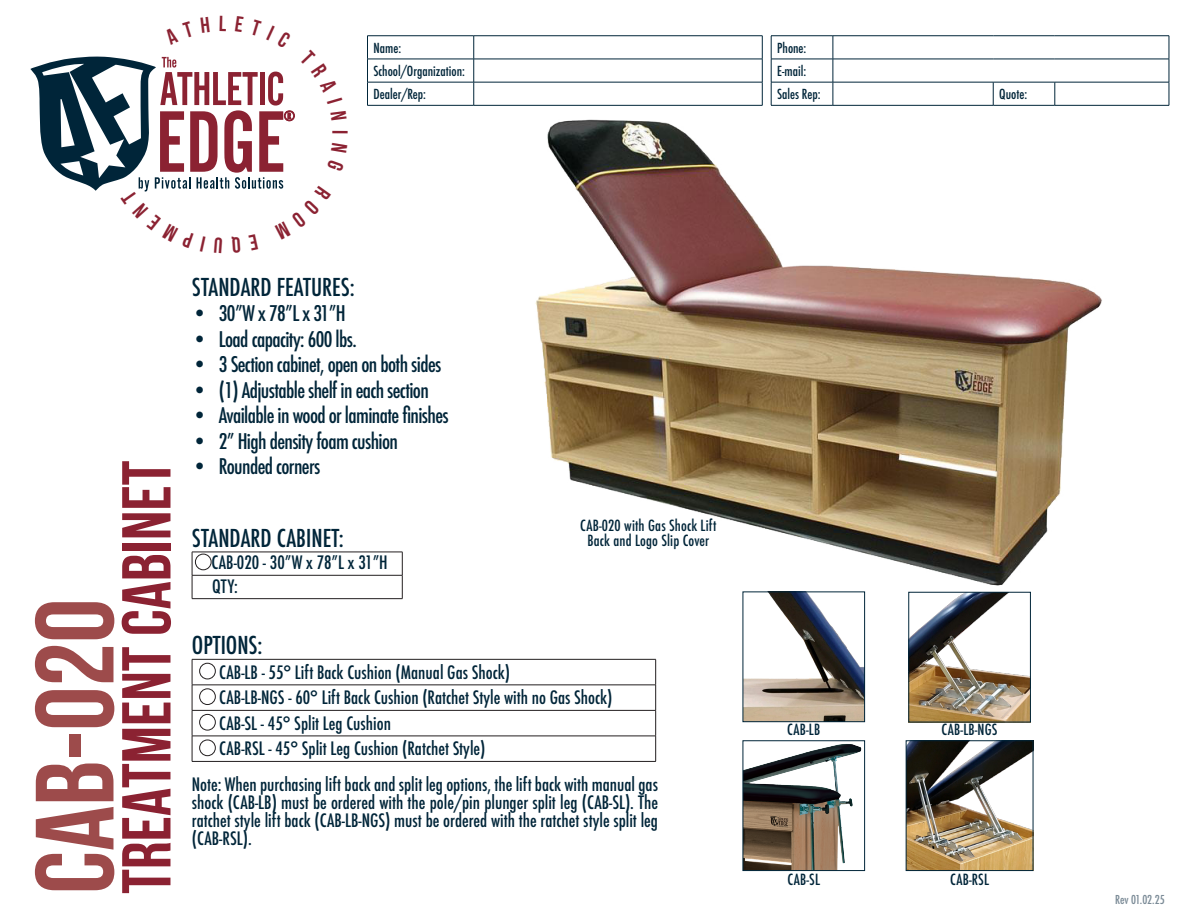
<style>
.page{position:relative;width:1188px;height:918px;background:#fff}
.page>*{position:absolute;margin:0;border:0;box-sizing:border-box;transform-origin:0 0}
.t1{font:700 111px "Bebas Neue";color:#9d4b4b}
.t2{font:700 69px "Bebas Neue";color:#8b2232}
.t3{font:500 condensed 24px "Futura";color:#002539}
.t4{font:700 21.75px "Bebas Neue";color:#8b2232}
.t5{font:500 condensed 21px "Futura";letter-spacing:-.03em;color:#002539}
.t6{font:500 condensed 18px/18px "Futura";color:#002539;text-align:justify}
.t7{font:500 condensed 15px/15px "Futura";letter-spacing:.01em;color:#002539;text-align:center}
.t8{font:500 condensed 13.5px "Futura";color:#002539}
.t9{font:500 condensed 12.9px "Futura";color:#8b2232}
.t10{font:500 condensed 12px "Futura";letter-spacing:-.005em;color:#7a8a96}
</style>
<div class="page">
<hr style="left:367px;top:35px;width:107px;height:1px;background:#002539">
<hr style="left:367px;top:59px;width:107px;height:1px;background:#002539">
<hr style="left:367px;top:82px;width:107px;height:1px;background:#002539">
<svg style="left:367px;top:36px;width:1px;height:69px"></svg>
<hr style="left:367px;top:105px;width:107px;height:1px;background:#002539">
<hr style="left:474px;top:35px;width:288px;height:1px;background:#002539">
<hr style="left:474px;top:59px;width:288px;height:1px;background:#002539">
<hr style="left:474px;top:82px;width:288px;height:1px;background:#002539">
<svg style="left:473px;top:36px;width:1px;height:69px"></svg>
<svg style="left:762px;top:36px;width:1px;height:69px"></svg>
<hr style="left:474px;top:105px;width:288px;height:1px;background:#002539">
<hr style="left:833px;top:35px;width:160px;height:1px;background:#002539">
<hr style="left:993px;top:35px;width:62px;height:1px;background:#002539">
<hr style="left:1055px;top:35px;width:114px;height:1px;background:#002539">
<hr style="left:833px;top:59px;width:160px;height:1px;background:#002539">
<hr style="left:993px;top:59px;width:62px;height:1px;background:#002539">
<hr style="left:1055px;top:59px;width:114px;height:1px;background:#002539">
<hr style="left:833px;top:82px;width:160px;height:1px;background:#002539">
<hr style="left:993px;top:82px;width:62px;height:1px;background:#002539">
<svg style="left:993px;top:82px;width:1px;height:23px"></svg>
<hr style="left:1055px;top:82px;width:114px;height:1px;background:#002539">
<svg style="left:1055px;top:82px;width:1px;height:23px"></svg>
<svg style="left:1169px;top:36px;width:1px;height:69px"></svg>
<hr style="left:833px;top:105px;width:160px;height:1px;background:#002539">
<hr style="left:993px;top:105px;width:62px;height:1px;background:#002539">
<hr style="left:1055px;top:105px;width:114px;height:1px;background:#002539">
<hr style="left:771px;top:35px;width:62px;height:1px;background:#002539">
<hr style="left:771px;top:59px;width:62px;height:1px;background:#002539">
<hr style="left:771px;top:82px;width:62px;height:1px;background:#002539">
<svg style="left:771px;top:36px;width:1px;height:69px"></svg>
<svg style="left:833px;top:36px;width:1px;height:69px"></svg>
<hr style="left:771px;top:105px;width:62px;height:1px;background:#002539">
<hr style="left:192px;top:659px;width:464px;height:1px;background:#231f20">
<hr style="left:192px;top:685px;width:464px;height:1px;background:#231f20">
<hr style="left:192px;top:710px;width:464px;height:1px;background:#231f20">
<hr style="left:192px;top:736px;width:464px;height:1px;background:#231f20">
<svg style="left:192px;top:660px;width:1px;height:101px"></svg>
<svg style="left:655px;top:660px;width:1px;height:101px"></svg>
<hr style="left:192px;top:761px;width:464px;height:1px;background:#231f20">
<img style="left:535px;top:119px;width:567px;height:467px">
<hr style="left:192px;top:552px;width:210px;height:1px;background:#231f20">
<hr style="left:192px;top:575px;width:210px;height:1px;background:#231f20">
<svg style="left:192px;top:552px;width:1px;height:46px"></svg>
<svg style="left:402px;top:552px;width:1px;height:46px"></svg>
<hr style="left:192px;top:598px;width:210px;height:1px;background:#231f20">
<div style="left:195px;top:554px;width:16px;height:16px;border:1px solid #231f20;border-radius:50%"></div>
<div style="left:199px;top:663px;width:17px;height:16px;border:1px solid #231f20;border-radius:50%"></div>
<div style="left:199px;top:689px;width:17px;height:16px;border:1px solid #231f20;border-radius:50%"></div>
<div style="left:199px;top:714px;width:17px;height:16px;border:1px solid #231f20;border-radius:50%"></div>
<div style="left:199px;top:740px;width:17px;height:16px;border:1px solid #231f20;border-radius:50%"></div>
<img style="left:745px;top:594px;width:118px;height:126px">
<div style="left:743px;top:592px;width:122px;height:130px;border:1px solid #002539"></div>
<img style="left:911px;top:594px;width:118px;height:126px">
<div style="left:909px;top:592px;width:122px;height:130px;border:1px solid #002539"></div>
<img style="left:908px;top:743px;width:123px;height:126px">
<div style="left:906px;top:741px;width:127px;height:130px;border:1px solid #002539"></div>
<img style="left:745px;top:744px;width:100px;height:125px">
<div style="left:743px;top:741px;width:122px;height:130px;border:1px solid #002539"></div>
<svg style="left:30px;top:56px;width:265px;height:136px"></svg>
<p class="t9" style="left:284px;top:108px;width:13px">®</p>
<p class="t4" style="left:352px;top:130px;width:6px;rotate:90deg">i</p>
<p class="t8" style="left:374px;top:39px;width:29px">Name:</p>
<p class="t8" style="left:374px;top:62px;width:93px">School/Organization:</p>
<p class="t8" style="left:374px;top:86px;width:54px">Dealer/Rep:</p>
<p class="t2" style="left:109px;top:894px;width:435px;rotate:-90deg">TREATMENT CABINET</p>
<p class="t1" style="left:14px;top:894px;width:296px;rotate:-90deg">CAB-020</p>
<p class="t3" style="left:192px;top:271px;width:165px">STANDARD FEATURES:</p>
<p class="t5" style="left:192px;top:300px;width:155px">• 30”W x 78”L x 31”H</p>
<p class="t5" style="left:192px;top:325px;width:166px">• Load capacity: 600 lbs.</p>
<p class="t5" style="left:192px;top:351px;width:251px">• 3 Section cabinet, open on both sides</p>
<p class="t5" style="left:192px;top:376px;width:239px">• (1) Adjustable shelf in each section</p>
<p class="t5" style="left:192px;top:402px;width:258px">• Available in wood or laminate finishes</p>
<p class="t5" style="left:192px;top:427px;width:208px">• 2” High density foam cushion</p>
<p class="t5" style="left:192px;top:453px;width:130px">• Rounded corners</p>
<p class="t3" style="left:192px;top:522px;width:153px">STANDARD CABINET:</p>
<p class="t6" style="left:212px;top:554px;width:178px">CAB-020 - 30”W x 78”L x 31”H</p>
<p class="t6" style="left:212px;top:577px;width:27px">QTY:</p>
<p class="t3" style="left:192px;top:630px;width:72px">OPTIONS:</p>
<p class="t7" style="left:580px;top:518px;width:138px">CAB-020 with Gas Shock Lift<br>Back and Logo Slip Cover</p>
<p class="t6" style="left:219px;top:663px;width:292px">CAB-LB - 55° Lift Back Cushion (Manual Gas Shock)</p>
<p class="t6" style="left:219px;top:689px;width:395px">CAB-LB-NGS - 60° Lift Back Cushion (Ratchet Style with no Gas Shock)</p>
<p class="t6" style="left:219px;top:714px;width:173px">CAB-SL - 45° Split Leg Cushion</p>
<p class="t6" style="left:219px;top:740px;width:268px">CAB-RSL - 45° Split Leg Cushion (Ratchet Style)</p>
<p class="t6" style="left:192px;top:776px;width:468px">Note: When purchasing lift back and split leg options, the lift back with manual gas shock (CAB-LB) must be ordered with the pole/pin plunger split leg (CAB-SL). The ratchet style lift back (CAB-LB-NGS) must be ordered with the ratchet style split leg (CAB-RSL).</p>
<p class="t8" style="left:777px;top:39px;width:31px">Phone:</p>
<p class="t8" style="left:777px;top:62px;width:31px">E-mail:</p>
<p class="t8" style="left:777px;top:86px;width:45px">Sales Rep:</p>
<p class="t8" style="left:999px;top:86px;width:29px">Quote:</p>
<p class="t7" style="left:787px;top:722px;width:35px">CAB-LB</p>
<p class="t7" style="left:942px;top:722px;width:57px">CAB-LB-NGS</p>
<p class="t7" style="left:788px;top:872px;width:34px">CAB-SL</p>
<p class="t7" style="left:950px;top:872px;width:40px">CAB-RSL</p>
<p class="t10" style="left:1115px;top:891px;width:51px">Rev 01.02.25</p>
</div>
